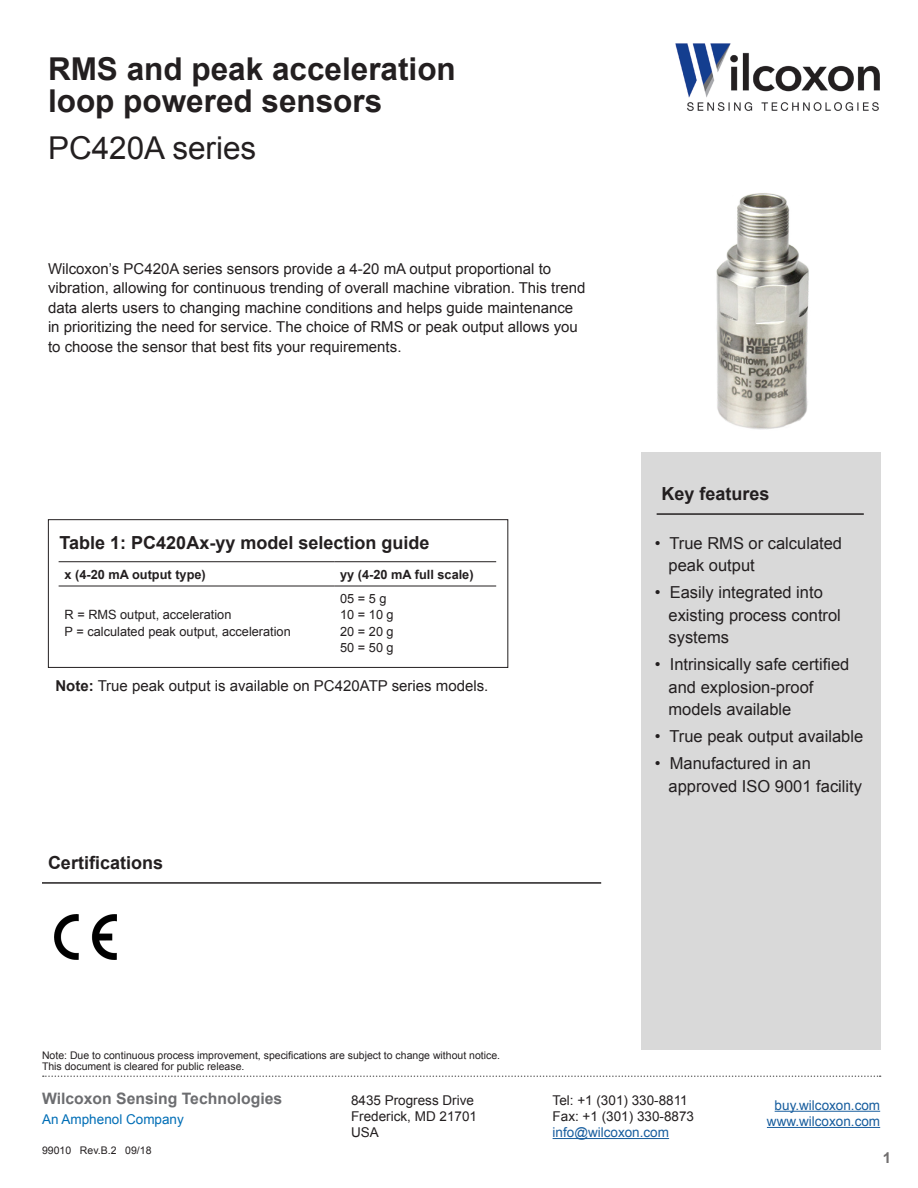
<style>
.page{position:relative;width:918px;height:1188px;background:#fff}
.page>*{position:absolute;margin:0;border:0;box-sizing:border-box;transform-origin:0 0}
.t1{font:700 31.5px/31.5px "Arial";color:#231f20}
.t2{font:31.5px "Arial";color:#231f20}
.t3{font:700 18px "Arial";color:#231f20}
.t4{font:16.5px/22.5px "Arial";color:#231f20}
.t5{font:700 15.75px "Arial";color:#6c6d70}
.t6{font:15px/19.5px "Arial";color:#231f20}
.t7{font:700 15px "Arial";color:#231f20}
.t8{font:13.5px/16.2px "Arial";color:#231f20}
.t9{font:13.5px/16.2px "Arial";color:#175d9e;text-align:center}
.t10{font:13.5px "Arial";color:#006eb6}
.t11{font:12.75px/16.5px "Arial";color:#231f20}
.t12{font:700 12.75px "Arial";color:#231f20}
.t13{font:10.5px/10.5px "Arial";color:#231f20}
.s1{font-weight:700}
</style>
<div class="page">
<img style="left:675px;top:43px;width:205px;height:68px">
<svg style="left:43px;top:1076px;width:838px;height:1px"></svg>
<hr style="left:553px;top:1138px;width:116px;height:1px;background:#175d9e">
<hr style="left:775px;top:1111px;width:105px;height:1px;background:#175d9e">
<hr style="left:767px;top:1127px;width:113px;height:1px;background:#175d9e">
<div style="left:641px;top:452px;width:239px;height:598px;background:#d9d9d9"></div>
<hr style="left:657px;top:513px;width:207px;height:2px;background:#231f20">
<hr style="left:42px;top:882px;width:559px;height:2px;background:#231f20">
<hr style="left:59px;top:561px;width:275px;height:1px;background:#231f20">
<hr style="left:334px;top:561px;width:162px;height:1px;background:#231f20">
<hr style="left:59px;top:586px;width:275px;height:1px;background:#231f20">
<hr style="left:334px;top:586px;width:162px;height:1px;background:#231f20">
<div style="left:48px;top:519px;width:460px;height:149px;border:1px solid #231f20"></div>
<img style="left:54px;top:914px;width:63px;height:45px">
<img style="left:716px;top:193px;width:93px;height:237px">
<h1 class="t1" style="left:48px;top:54px;width:409px">RMS and peak acceleration loop powered sensors</h1>
<h1 class="t2" style="left:48px;top:128px;width:210px">PC420A series</h1>
<p class="t6" style="left:48px;top:259px;width:539px">Wilcoxon’s PC420A series sensors provide a 4-20 mA output proportional to vibration, allowing for continuous trending of overall machine vibration. This trend data alerts users to changing machine conditions and helps guide maintenance in prioritizing the need for service. The choice of RMS or peak output allows you to choose the sensor that best fits your requirements.</p>
<p class="t3" style="left:60px;top:530px;width:371px">Table 1: PC420Ax-yy model selection guide</p>
<p class="t12" style="left:65px;top:566px;width:143px">x (4-20 mA output type)</p>
<p class="t12" style="left:340px;top:566px;width:135px">yy (4-20 mA full scale)</p>
<p class="t11" style="left:65px;top:607px;width:228px">R = RMS output, acceleration<br>P = calculated peak output, acceleration</p>
<p class="t11" style="left:340px;top:590px;width:55px">05 = 5 g<br>10 = 10 g<br>20 = 20 g<br>50 = 50 g</p>
<p class="t6" style="left:56px;top:677px;width:434px"><span class="s1">Note:</span> True peak output is available on PC420ATP series models.</p>
<p class="t3" style="left:48px;top:850px;width:117px">Certifications</p>
<p class="t3" style="left:661px;top:482px;width:110px">Key features</p>
<p class="t4" style="left:669px;top:532px;width:175px;text-indent:-14px">• True RMS or calculated peak output</p>
<p class="t4" style="left:669px;top:581px;width:174px;text-indent:-14px">• Easily integrated into existing process control systems</p>
<p class="t4" style="left:669px;top:653px;width:182px;text-indent:-14px">• Intrinsically safe certified and explosion-proof models available</p>
<p class="t4" style="left:655px;top:725px;width:210px">• True peak output available</p>
<p class="t4" style="left:669px;top:752px;width:195px;text-indent:-14px">• Manufactured in an approved ISO 9001 facility</p>
<p class="t13" style="left:42px;top:1050px;width:460px">Note: Due to continuous process improvement, specifications are subject to change without notice.<br>This document is cleared for public release.</p>
<p class="t5" style="left:42px;top:1088px;width:242px">Wilcoxon Sensing Technologies</p>
<p class="t8" style="left:351px;top:1092px;width:128px">8435 Progress Drive<br>Frederick, MD 21701<br>USA</p>
<p class="t10" style="left:42px;top:1111px;width:143px">An Amphenol Company</p>
<p class="t13" style="left:42px;top:1145px;width:111px">99010 Rev.B.2 09/18</p>
<p class="t8" style="left:553px;top:1092px;width:143px">Tel: +1 (301) 330-8811<br>Fax: +1 (301) 330-8873</p>
<p class="t9" style="left:553px;top:1124px;width:118px">info@wilcoxon.com</p>
<p class="t9" style="left:767px;top:1097px;width:115px">buy.wilcoxon.com www.wilcoxon.com</p>
<p class="t7" style="left:882px;top:1148px;width:10px">1</p>
</div>
